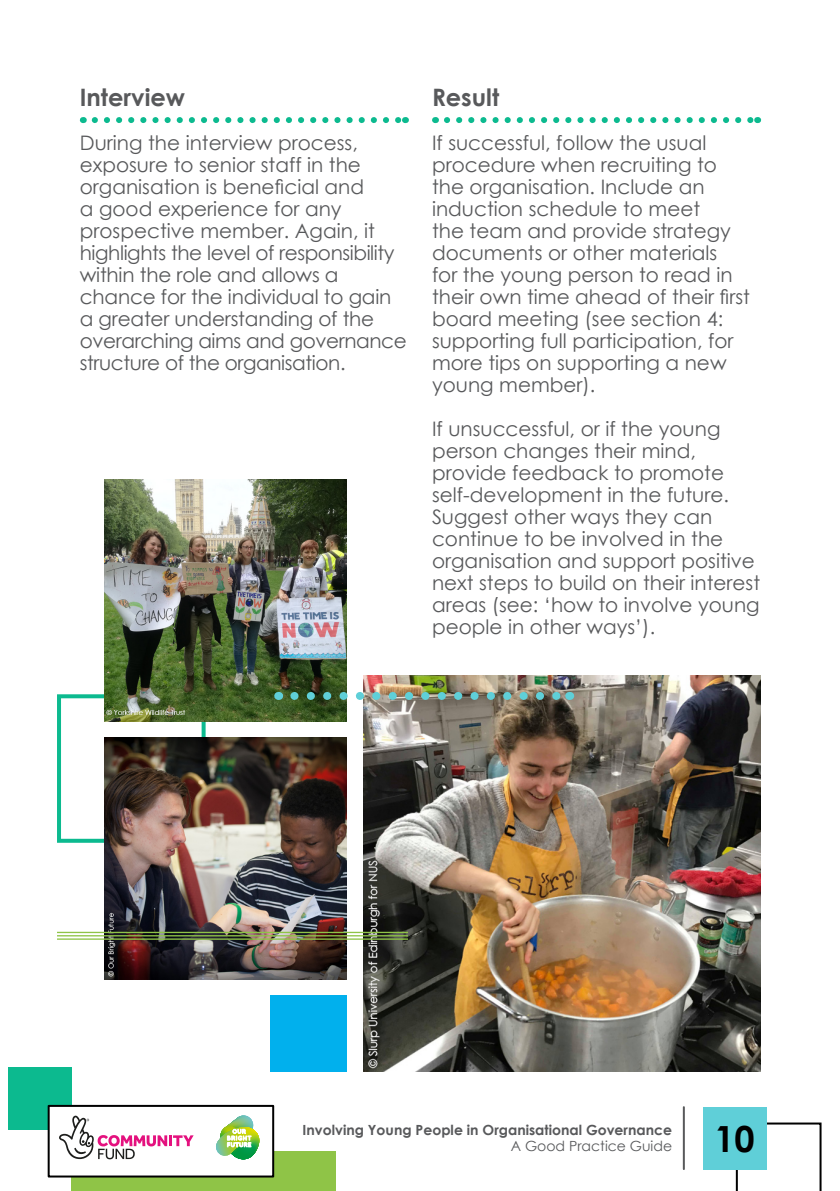
<style>
.page{position:relative;width:840px;height:1191px;background:#fff}
.page>*{position:absolute;margin:0;border:0;box-sizing:border-box;transform-origin:0 0}
.t1{font:700 36px "Century Gothic";color:#000}
.Header_Rule{font:700 24px "Century Gothic";color:#58595b}
.Body_Copy{font:20px/22px "Century Gothic";color:#58595b}
.t2{font:700 14px "Century Gothic";color:#58595b}
.t3{font:14px "Century Gothic";color:#58595b}
</style>
<div class="page">
<hr style="left:682px;top:1107px;width:2px;height:62px;background:#58595b">
<div style="left:57px;top:694px;width:148px;height:148px;border:4px solid #0cba8f"></div>
<svg style="left:95px;top:117px;width:304px;height:6px"></svg>
<svg style="left:446px;top:117px;width:304px;height:6px"></svg>
<img style="left:104px;top:738px;width:242px;height:242px">
<img style="left:104px;top:480px;width:242px;height:242px">
<img style="left:363px;top:676px;width:396px;height:396px">
<svg style="left:294px;top:692px;width:267px;height:8px;background:#70988e"></svg>
<hr style="left:57px;top:931px;width:351px;height:2px;background:#8fc447">
<hr style="left:57px;top:935px;width:351px;height:1px;background:#8fc447">
<hr style="left:57px;top:938px;width:351px;height:1px;background:#8fc447">
<div style="left:270px;top:995px;width:76px;height:77px;background:#01b0ed"></div>
<div style="left:71px;top:1151px;width:265px;height:40px;background:#8fc447"></div>
<div style="left:8px;top:1067px;width:63px;height:62px;background:#0cba8f"></div>
<div style="left:49px;top:1105px;width:224px;height:71px;background:#fff"></div>
<div style="left:48px;top:1104px;width:226px;height:73px;border:2px solid #000"></div>
<svg style="left:59px;top:1115px;width:134px;height:44px"></svg>
<svg style="left:216px;top:1115px;width:43px;height:44px"></svg>
<svg style="left:735px;top:1122px;width:86px;height:69px"></svg>
<div style="left:702px;top:1107px;width:63px;height:62px;background:#5fcfd8"></div>
<p class="Header_Rule" style="left:80px;top:79px;width:107px">Interview</p>
<p class="Body_Copy" style="left:80px;top:131px;width:328px">During the interview process, exposure to senior staff in the organisation is beneficial and<br>a good experience for any prospective member. Again, it highlights the level of responsibility within the role and allows a chance for the individual to gain a greater understanding of the overarching aims and governance structure of the organisation.</p>
<p class="Header_Rule" style="left:432px;top:79px;width:69px">Result</p>
<p class="Body_Copy" style="left:432px;top:131px;width:319px">If successful, follow the usual procedure when recruiting to the organisation. Include an induction schedule to meet<br>the team and provide strategy documents or other materials<br>for the young person to read in their own time ahead of their first board meeting (see section 4: supporting full participation, for more tips on supporting a new young member).</p>
<p class="Body_Copy" style="left:432px;top:417px;width:329px">If unsuccessful, or if the young person changes their mind, provide feedback to promote self-development in the future.<br>Suggest other ways they can continue to be involved in the organisation and support positive next steps to build on their interest areas (see: ‘how to involve young people in other ways’).</p>
<p class="t2" style="left:302px;top:1119px;width:371px">Involving Young People in Organisational Governance</p>
<p class="t3" style="left:510px;top:1136px;width:163px">A Good Practice Guide</p>
<h1 class="t1" style="left:714px;top:1111px;width:42px">10</h1>
</div>
